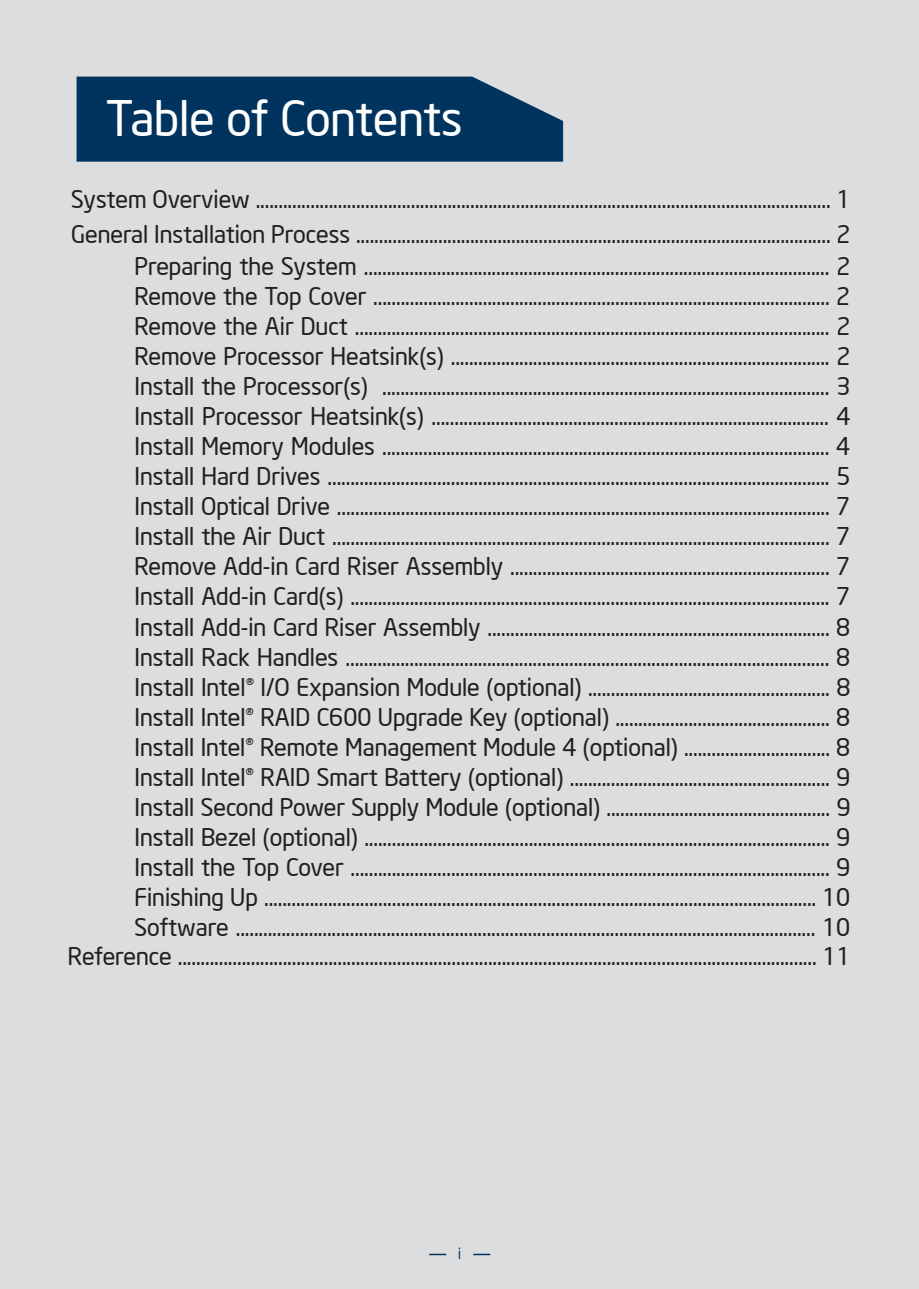
<style>
.page{position:relative;width:919px;height:1289px;background:#fff}
.page>*{position:absolute;margin:0;border:0;box-sizing:border-box;transform-origin:0 0}
.t1{font:48px "Neo Sans Intel";color:#fff}
.t2{font:24px/30px "Neo Sans Intel";color:#231f20;text-align:justify}
.t3{font:15px "Neo Sans Intel";color:#00345e;scale:.9 1}
</style>
<div class="page">
<div style="left:0;top:0;width:918px;height:1288px;background:#dcdddf"></div>
<svg style="left:429px;top:1253px;width:17px;height:2px"></svg>
<svg style="left:473px;top:1253px;width:17px;height:2px"></svg>
<div style="left:77px;top:77px;width:486px;height:85px;background:#00345e"></div>
<p class="t1" style="left:106px;top:89px;width:358px">Table of Contents</p>
<p class="t2" style="left:71px;top:184px;width:781px">System Overview .............................................................................................................................. 1</p>
<p class="t2" style="left:71px;top:219px;width:780px">General Installation Process ........................................................................................................ 2</p>
<p class="t2" style="left:134px;top:251px;width:717px">Preparing the System ...................................................................................................... 2<br>Remove the Top Cover .................................................................................................... 2<br>Remove the Air Duct ........................................................................................................ 2<br>Remove Processor Heatsink(s) ................................................................................... 2<br>Install the Processor(s) .................................................................................................. 3<br>Install Processor Heatsink(s) ....................................................................................... 4<br>Install Memory Modules .................................................................................................. 4<br>Install Hard Drives .............................................................................................................. 5<br>Install Optical Drive ............................................................................................................ 7<br>Install the Air Duct ............................................................................................................. 7<br>Remove Add-in Card Riser Assembly ...................................................................... 7<br>Install Add-in Card(s) ......................................................................................................... 7<br>Install Add-in Card Riser Assembly ........................................................................... 8<br>Install Rack Handles .......................................................................................................... 8<br>Install Intel® I/O Expansion Module (optional) ..................................................... 8<br>Install Intel® RAID C600 Upgrade Key (optional) ............................................... 8<br>Install Intel® Remote Management Module 4 (optional) ................................ 8<br>Install Intel® RAID Smart Battery (optional) ......................................................... 9<br>Install Second Power Supply Module (optional) ................................................. 9<br>Install Bezel (optional) ...................................................................................................... 9<br>Install the Top Cover ......................................................................................................... 9<br>Finishing Up ......................................................................................................................... 10<br>Software ............................................................................................................................... 10</p>
<p class="t2" style="left:68px;top:940px;width:784px">Reference ............................................................................................................................................ 11</p>
<p class="t3" style="left:458px;top:1244px;width:5px">i</p>
</div>
